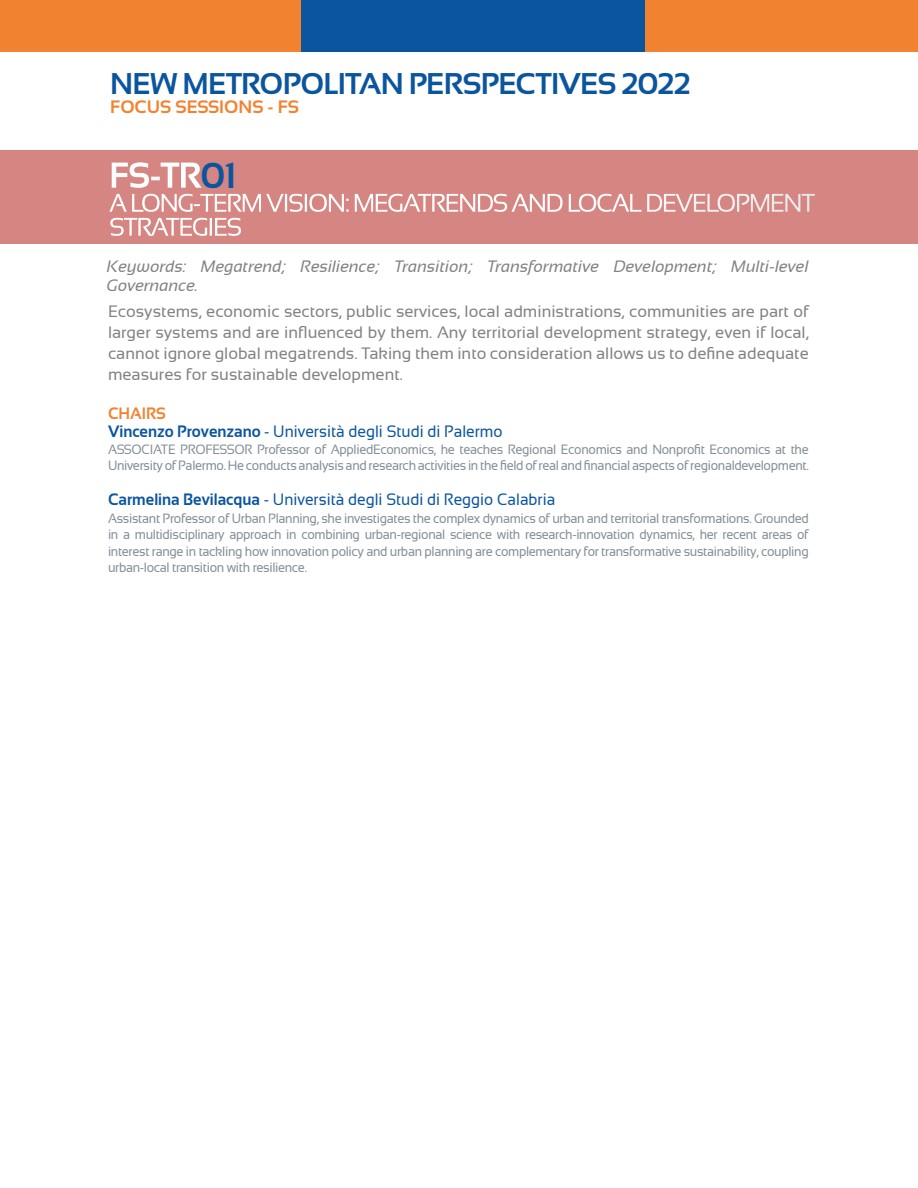
<style>
.page{position:relative;width:918px;height:1188px;background:#fff}
.page>*{position:absolute;margin:0;border:0;box-sizing:border-box;transform-origin:0 0}
.t1{font:700 36px "Sansation";letter-spacing:-.025em;color:#fff}
.t2{font:700 30px "Sansation";letter-spacing:-.025em;color:#0b559e}
.t3{font:25.5px/24px "Sansation";letter-spacing:-.06em;color:#fff}
.t4{font:700 18px "Sansation";color:#f18330}
.t5{font:16.5px/21px "Sansation";color:#808285;text-align:justify}
.t6{font:16.5px/18px "Sansation";color:#0b559e;scale:.94 1}
.t7{font:italic 16.5px/19.5px "Sansation";color:#808285}
.t8{font:13.5px/16.5px "Sansation";letter-spacing:-.025em;color:#828f97;scale:.94 1}
.s1{color:#0b559e}
.s2{font-weight:700;color:#f18330}
.s3{font-weight:700}
</style>
<div class="page">
<div style="left:0;top:150px;width:918px;height:94px;background:#d68682"></div>
<div style="left:0;top:0;width:302px;height:52px;background:#f18330"></div>
<div style="left:301px;top:0;width:347px;height:52px;background:#0b559e"></div>
<div style="left:645px;top:0;width:273px;height:52px;background:#f18330"></div>
<h2 class="t2" style="left:110px;top:67px;width:582px">NEW METROPOLITAN PERSPECTIVES 2022</h2>
<h3 class="t4" style="left:110px;top:97px;width:191px">FOCUS SESSIONS - FS</h3>
<h1 class="t1" style="left:109px;top:155px;width:129px">FS-TR<span class="s1">01</span></h1>
<h3 class="t3" style="left:109px;top:191px;width:708px">A LONG-TERM VISION: MEGATRENDS AND LOCAL DEVELOPMENT<br>STRATEGIES</h3>
<p class="t7" style="left:107px;top:256px;width:703px">Keywords: Megatrend; Resilience; Transition; Transformative Development; Multi-level<br>Governance.</p>
<p class="t5" style="left:108px;top:300px;width:702px">Ecosystems, economic sectors, public services, local administrations, communities are part of larger systems and are influenced by them. Any territorial development strategy, even if local, cannot ignore global megatrends. Taking them into consideration allows us to define adequate measures for sustainable development.</p>
<p class="t6" style="left:108px;top:405px;width:421px"><span class="s2">CHAIRS<br></span><span class="s3">Vincenzo Provenzano</span> - Università degli Studi di Palermo</p>
<p class="t8" style="left:108px;top:441px;width:747px">ASSOCIATE PROFESSOR Professor of AppliedEconomics, he teaches Regional Economics and Nonprofit Economics at the<br>University of Palermo. He conducts analysis and research activities in the field of real and financial aspects of regionaldevelopment.</p>
<p class="t6" style="left:108px;top:490px;width:477px"><span class="s3">Carmelina Bevilacqua</span> - Università degli Studi di Reggio Calabria</p>
<p class="t8" style="left:108px;top:510px;width:747px;text-align:justify">Assistant Professor of Urban Planning, she investigates the complex dynamics of urban and territorial transformations. Grounded in a multidisciplinary approach in combining urban-regional science with research-innovation dynamics, her recent areas of interest range in tackling how innovation policy and urban planning are complementary for transformative sustainability, coupling urban-local transition with resilience.</p>
</div>
